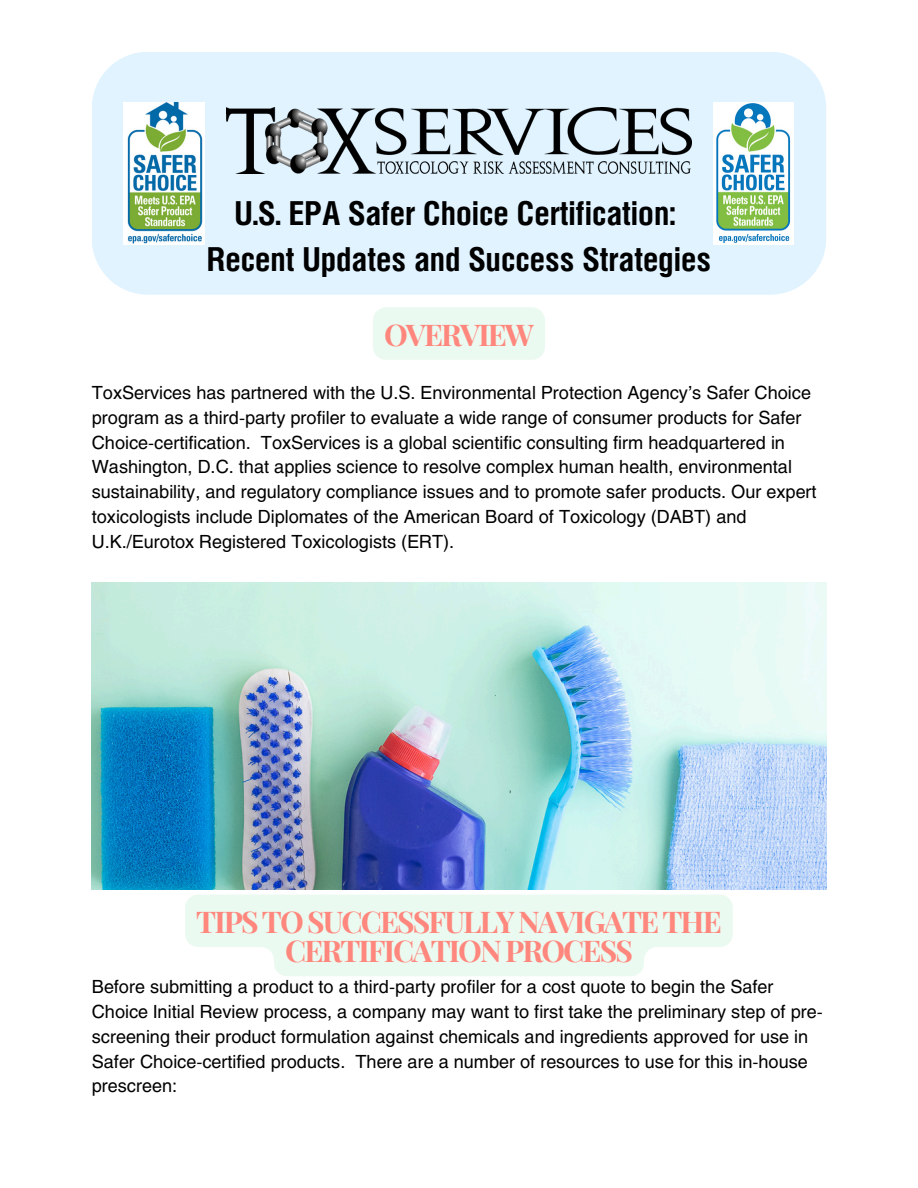
<style>
.page{position:relative;width:918px;height:1188px;background:#fff}
.page>*{position:absolute;margin:0;border:0;box-sizing:border-box;transform-origin:0 0}
.t1{font:700 33px/46.2px "Helios Cond";color:#000;text-align:center}
.t2{font:700 30px/29.2px "Playfair Display";letter-spacing:-.06em;color:#ff877d;text-align:center}
.t3{font:18px/24.8px "Helios";color:#000}
</style>
<div class="page">
<div style="left:92px;top:52px;width:734px;height:243px;background:#e0f3ff;border-radius:56px"></div>
<img style="left:123px;top:102px;width:81px;height:142px">
<img style="left:714px;top:102px;width:79px;height:142px">
<img style="left:227px;top:108px;width:465px;height:65px">
<img style="left:92px;top:582px;width:734px;height:307px">
<svg style="left:185px;top:895px;width:548px;height:81px;fill:#ebfaf0"></svg>
<div style="left:373px;top:307px;width:172px;height:53px;background:#ebfaf0"></div>
<p class="t1" style="left:207px;top:190px;width:506px">U.S. EPA Safer Choice Certification:<br>Recent Updates and Success Strategies</p>
<p class="t2" style="left:384px;top:319px;width:151px">OVERVIEW</p>
<h1 class="t3" style="left:92px;top:380px;width:726px">ToxServices has partnered with the U.S. Environmental Protection Agency’s Safer Choice program as a third-party profiler to evaluate a wide range of consumer products for Safer Choice-certification. ToxServices is a global scientific consulting firm headquartered in Washington, D.C. that applies science to resolve complex human health, environmental sustainability, and regulatory compliance issues and to promote safer products. Our expert toxicologists include Diplomates of the American Board of Toxicology (DABT) and U.K./Eurotox Registered Toxicologists (ERT).</h1>
<h1 class="t2" style="left:196px;top:906px;width:527px">TIPS TO SUCCESSFULLY NAVIGATE THE<br>CERTIFICATION PROCESS</h1>
<p class="t3" style="left:92px;top:974px;width:733px">Before submitting a product to a third-party profiler for a cost quote to begin the Safer Choice Initial Review process, a company may want to first take the preliminary step of pre&shy;screening their product formulation against chemicals and ingredients approved for use in Safer Choice-certified products. There are a number of resources to use for this in-house prescreen:</p>
</div>
